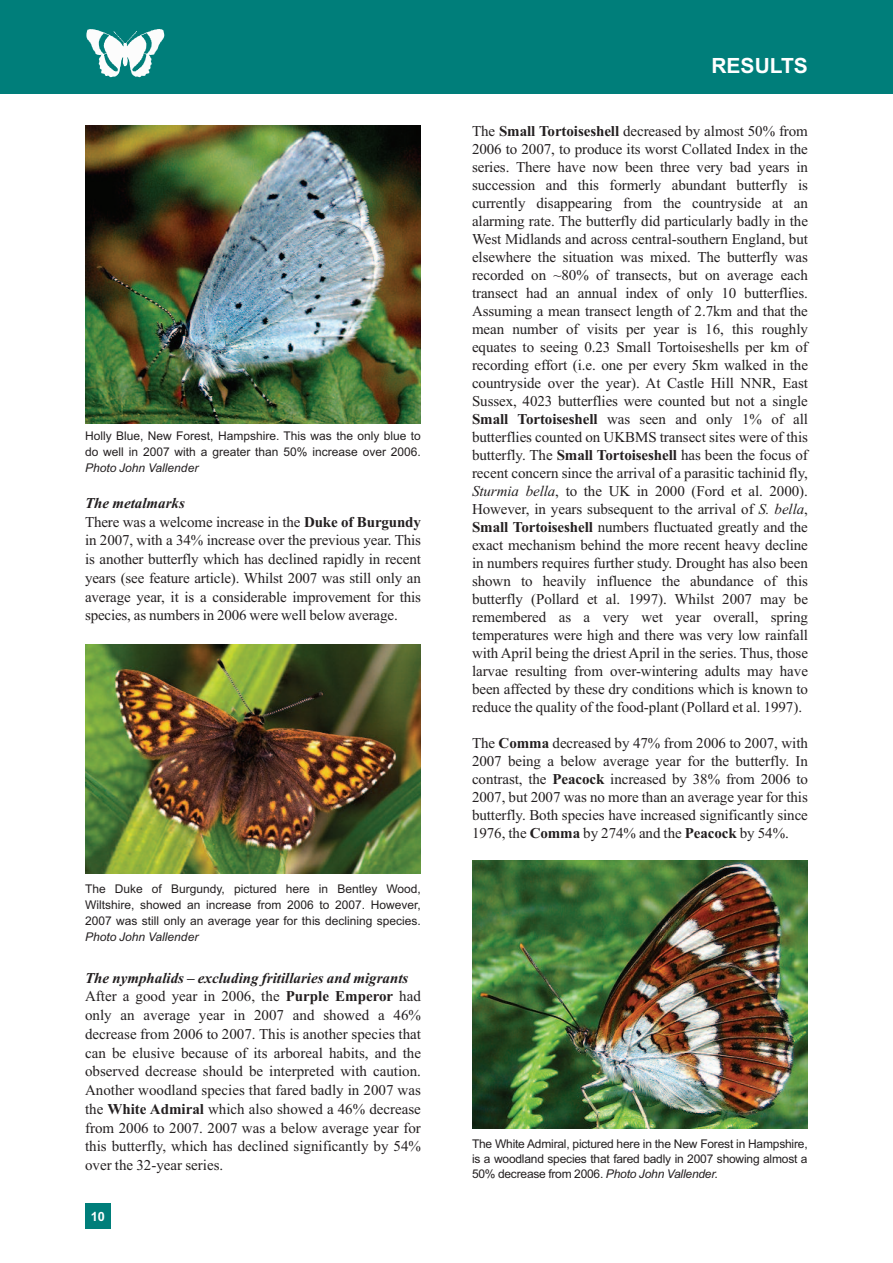
<style>
.page{position:relative;width:893px;height:1263px;background:#fff}
.page>*{position:absolute;margin:0;border:0;box-sizing:border-box;transform-origin:0 0}
.t1{font:700 21px "Arial";color:#fff}
.t2{font:15px/18px "Times New Roman";color:#231f20}
.t3{font:700 12.75px "Arial";color:#fff}
.t4{font:12px/15.8px "Arial";color:#231f20;text-align:justify}
.t5{font:italic 12px "Arial";color:#231f20}
.s1{font-weight:700;font-style:italic}
.s2{font-weight:700}
.s3{font-style:italic}
</style>
<div class="page">
<div style="left:0;top:0;width:893px;height:94px;background:#007e7a"></div>
<div style="left:85px;top:1203px;width:26px;height:26px;background:#007e7a"></div>
<img style="left:114px;top:31px;width:33px;height:16px">
<img style="left:85px;top:125px;width:336px;height:298px">
<img style="left:85px;top:644px;width:336px;height:230px">
<img style="left:472px;top:860px;width:336px;height:268px">
<p class="t4" style="left:85px;top:428px;width:337px">Holly Blue, New Forest, Hampshire. This was the only blue to do well in 2007 with a greater than 50% increase over 2006.</p>
<p class="t5" style="left:85px;top:461px;width:115px">Photo John Vallender</p>
<p class="t2" style="left:85px;top:493px;width:337px;line-height:18.8px"><span class="s1">The metalmarks<br></span>There was a welcome increase in the <span class="s2">Duke of Burgundy </span>in 2007, with a 34% increase over the previous year. This is another butterfly which has declined rapidly in recent years (see feature article). Whilst 2007 was still only an average year, it is a considerable improvement for this species, as numbers in 2006 were well below average.</p>
<p class="t4" style="left:85px;top:881px;width:337px">The Duke of Burgundy, pictured here in Bentley Wood, Wiltshire, showed an increase from 2006 to 2007. However, 2007 was still only an average year for this declining species.</p>
<p class="t5" style="left:85px;top:929px;width:115px">Photo John Vallender</p>
<p class="t2" style="left:85px;top:968px;width:337px;line-height:18.8px"><span class="s1">The nymphalids – excluding fritillaries and migrants </span>After a good year in 2006, the <span class="s2">Purple Emperor</span> had only an average year in 2007 and showed a 46% decrease from 2006 to 2007. This is another species that can be elusive because of its arboreal habits, and the observed decrease should be interpreted with caution.<br>Another woodland species that fared badly in 2007 was the <span class="s2">White Admiral</span> which also showed a 46% decrease from 2006 to 2007. 2007 was a below average year for this butterfly, which has declined significantly by 54% over the 32-year series.</p>
<p class="t3" style="left:91px;top:1209px;width:16px">10</p>
<h1 class="t1" style="left:711px;top:53px;width:98px">RESULTS</h1>
<p class="t2" style="left:472px;top:122px;width:338px;text-align:justify">The <span class="s2">Small Tortoiseshell</span> decreased by almost 50% from 2006 to 2007, to produce its worst Collated Index in the series. There have now been three very bad years in succession and this formerly abundant butterfly is currently disappearing from the countryside at an alarming rate. The butterfly did particularly badly in the West Midlands and across central-southern England, but elsewhere the situation was mixed. The butterfly was recorded on ~80% of transects, but on average each transect had an annual index of only 10 butterflies.<br>Assuming a mean transect length of 2.7km and that the mean number of visits per year is 16, this roughly equates to seeing 0.23 Small Tortoiseshells per km of recording effort (i.e. one per every 5km walked in the countryside over the year). At Castle Hill NNR, East Sussex, 4023 butterflies were counted but not a single <span class="s2">Small Tortoiseshell</span> was seen and only 1% of all butterflies counted on UKBMS transect sites were of this butterfly. The <span class="s2">Small Tortoiseshell</span> has been the focus of recent concern since the arrival of a parasitic tachinid fly, <span class="s3">Sturmia bella</span>, to the UK in 2000 (Ford et al. 2000).<br>However, in years subsequent to the arrival of <span class="s3">S. bella</span>, <span class="s2">Small Tortoiseshell</span> numbers fluctuated greatly and the exact mechanism behind the more recent heavy decline in numbers requires further study. Drought has also been shown to heavily influence the abundance of this butterfly (Pollard et al. 1997). Whilst 2007 may be remembered as a very wet year overall, spring temperatures were high and there was very low rainfall with April being the driest April in the series. Thus, those larvae resulting from over-wintering adults may have been affected by these dry conditions which is known to reduce the quality of the food-plant (Pollard et al. 1997).</p>
<p class="t2" style="left:472px;top:734px;width:337px;text-align:justify">The <span class="s2">Comma</span> decreased by 47% from 2006 to 2007, with 2007 being a below average year for the butterfly. In contrast, the <span class="s2">Peacock</span> increased by 38% from 2006 to 2007, but 2007 was no more than an average year for this butterfly. Both species have increased significantly since 1976, the <span class="s2">Comma</span> by 274% and the <span class="s2">Peacock</span> by 54%.</p>
<p class="t4" style="left:472px;top:1137px;width:337px;line-height:15px">The White Admiral, pictured here in the New Forest in Hampshire, is a woodland species that fared badly in 2007 showing almost a 50% decrease from 2006. <span class="s3">Photo John Vallender.</span></p>
</div>
